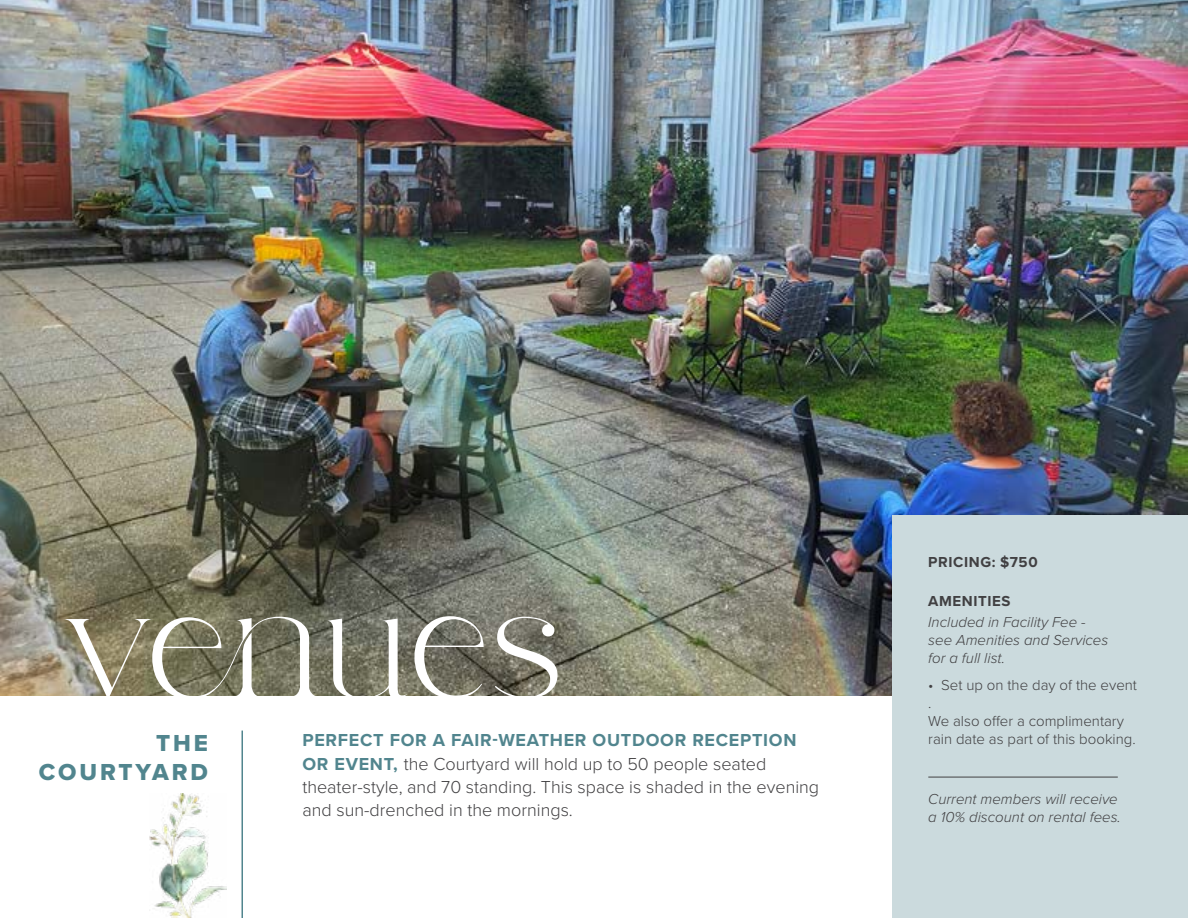
<style>
.page{position:relative;width:1188px;height:918px;background:#fff}
.page>*{position:absolute;margin:0;border:0;box-sizing:border-box;transform-origin:0 0}
.t1{font:24px/28.8px "Proxima Nova Extrabld";letter-spacing:.115em;color:#51858e;text-align:right}
.t2{font:300 18px/23.2px "Proxima Nova";color:#414042}
.t3{font:italic 300 15px/18px "Proxima Nova";color:#414042}
.t4{font:300 15px/18px "Proxima Nova";color:#414042}
.t5{font:700 15px "Proxima Nova";letter-spacing:.04em;color:#414042}
.s1{font-weight:700;color:#51858e}
</style>
<div class="page">
<img style="left:0;top:0;width:1188px;height:696px">
<svg style="left:63px;top:616px;width:495px;height:80px;background:#8f8d7c"></svg>
<hr style="left:242px;top:731px;width:1px;height:187px;background:#51858e">
<div style="left:892px;top:515px;width:296px;height:403px;background:#cbdadd"></div>
<hr style="left:928px;top:777px;width:190px;height:1px;background:#414042">
<img style="left:150px;top:794px;width:76px;height:124px">
<h1 class="t1" style="left:39px;top:728px;width:171px">THE<br>COURTYARD</h1>
<p class="t2" style="left:302px;top:728px;width:518px"><span class="s1">PERFECT FOR A FAIR-WEATHER OUTDOOR RECEPTION OR EVENT,</span> the Courtyard will hold up to 50 people seated theater-style, and 70 standing. This space is shaded in the evening and sun-drenched in the mornings.</p>
<p class="t5" style="left:928px;top:551px;width:111px">PRICING: $750</p>
<p class="t5" style="left:928px;top:590px;width:84px">AMENITIES</p>
<p class="t3" style="left:928px;top:613px;width:182px">Included in Facility Fee - see Amenities and Services for a full list.</p>
<p class="t4" style="left:928px;top:676px;width:210px">• Set up on the day of the event .<br>We also offer a complimentary rain date as part of this booking.</p>
<p class="t3" style="left:928px;top:790px;width:194px">Current members will receive a 10% discount on rental fees.</p>
</div>
